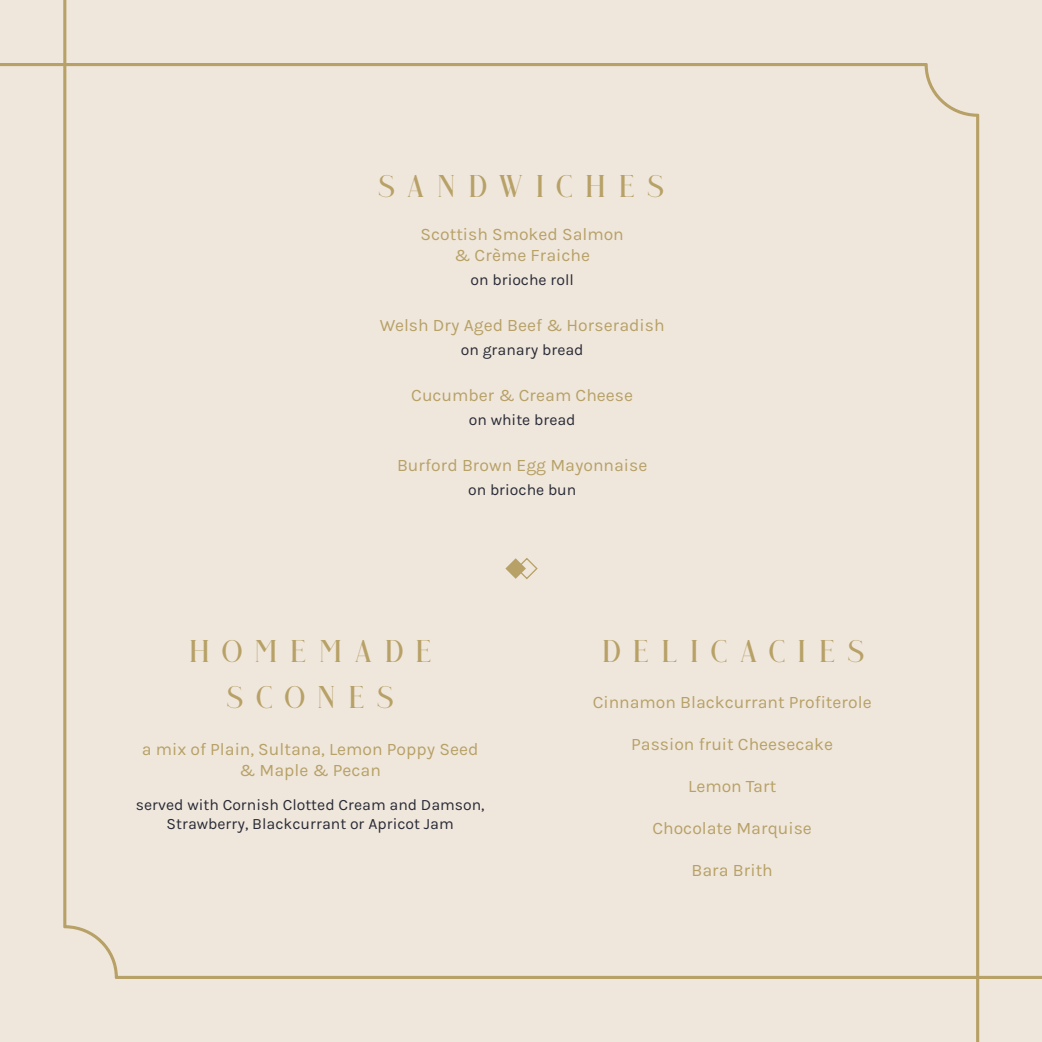
<style>
.page{position:relative;width:1042px;height:1042px;background:#fff}
.page>*{position:absolute;margin:0;border:0;box-sizing:border-box;transform-origin:0 0}
.t1{font:31.5px "Qualey Free";letter-spacing:.31em;color:#b7a167;scale:1.11 1}
.t2{font:17.5px "Karla";color:#b7a167}
.t3{font:15.75px/18.9px "Karla";color:#282a36;text-align:center}
</style>
<div class="page">
<div style="left:0;top:0;width:62px;height:1042px;background:#f0e7dc"></div>
<div style="left:62px;top:0;width:980px;height:1042px;background:#f0e7dc"></div>
<svg style="left:505px;top:557px;width:34px;height:23px"></svg>
<p class="t1" style="left:377px;top:175px;width:260px">SANDWICHES</p>
<p class="t2" style="left:421px;top:224px;width:205px">Scottish Smoked Salmon</p>
<p class="t2" style="left:454px;top:245px;width:137px">&amp; Crème Fraiche</p>
<p class="t3" style="left:470px;top:271px;width:105px">on brioche roll</p>
<p class="t2" style="left:380px;top:315px;width:286px">Welsh Dry Aged Beef &amp; Horseradish</p>
<p class="t3" style="left:461px;top:341px;width:124px">on granary bread</p>
<p class="t2" style="left:411px;top:385px;width:223px">Cucumber &amp; Cream Cheese</p>
<p class="t3" style="left:469px;top:411px;width:108px">on white bread</p>
<p class="t2" style="left:397px;top:455px;width:252px">Burford Brown Egg Mayonnaise</p>
<p class="t3" style="left:468px;top:481px;width:110px">on brioche bun</p>
<p class="t1" style="left:188px;top:640px;width:221px">HOMEMADE</p>
<p class="t1" style="left:601px;top:640px;width:239px">DELICACIES</p>
<p class="t1" style="left:226px;top:686px;width:154px">SCONES</p>
<p class="t2" style="left:593px;top:693px;width:280px">Cinnamon Blackcurrant Profiterole</p>
<p class="t2" style="left:631px;top:735px;width:203px">Passion fruit Cheesecake</p>
<p class="t2" style="left:688px;top:777px;width:90px">Lemon Tart</p>
<p class="t2" style="left:652px;top:819px;width:161px">Chocolate Marquise</p>
<p class="t2" style="left:691px;top:861px;width:83px">Bara Brith</p>
<p class="t2" style="left:142px;top:740px;width:338px">a mix of Plain, Sultana, Lemon Poppy Seed</p>
<p class="t2" style="left:239px;top:761px;width:143px">&amp; Maple &amp; Pecan</p>
<p class="t3" style="left:136px;top:795px;width:350px">served with Cornish Clotted Cream and Damson,<br>Strawberry, Blackcurrant or Apricot Jam</p>
</div>
